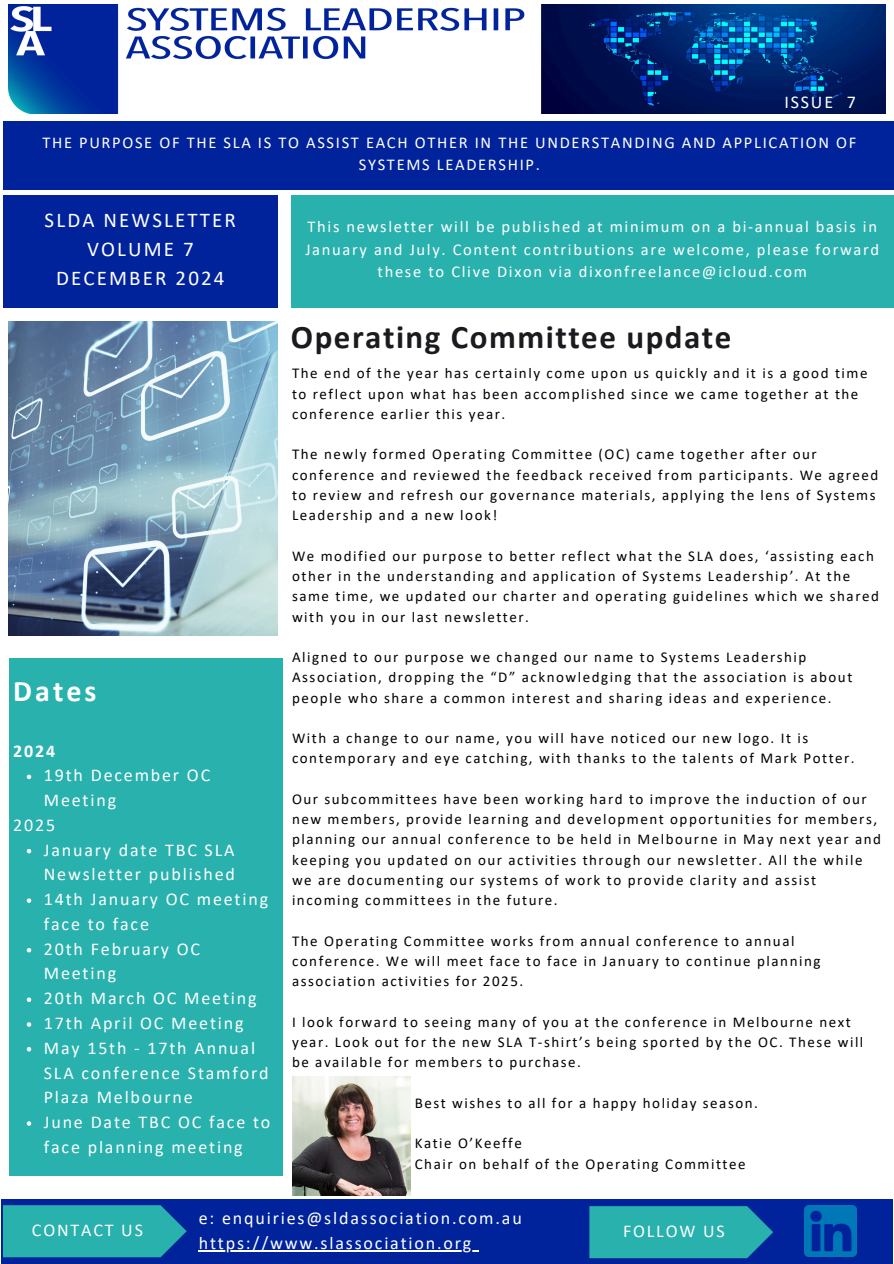
<style>
.page{position:relative;width:894px;height:1264px;background:#fff}
.page>*{position:absolute;margin:0;border:0;box-sizing:border-box;transform-origin:0 0}
.t1{font:700 33px "Calibri";letter-spacing:.045em;color:#1a1b1e}
.t2{font:700 30px "Calibri";letter-spacing:.1em;color:#fff}
.t3{font:21px/29.2px "Calibri";letter-spacing:.1em;color:#fff;text-align:center}
.t4{font:18px/24.8px "Calibri";letter-spacing:.1em;color:#fff}
.t5{font:700 18px "Calibri";color:#fff}
.t6{font:16.5px/22.5px "Calibri";letter-spacing:.1em;color:#fff;text-align:center}
.t7{font:15px/20.2px "Calibri";letter-spacing:.1em;color:#000}
</style>
<div class="page">
<img style="left:9px;top:321px;width:269px;height:314px">
<div style="left:9px;top:658px;width:273px;height:517px;background:#29b1ae"></div>
<svg style="left:27px;top:774px;width:4px;height:5px"></svg>
<svg style="left:27px;top:849px;width:4px;height:4px"></svg>
<svg style="left:27px;top:898px;width:4px;height:4px"></svg>
<svg style="left:27px;top:948px;width:4px;height:4px"></svg>
<svg style="left:27px;top:997px;width:4px;height:4px"></svg>
<svg style="left:27px;top:1022px;width:4px;height:4px"></svg>
<svg style="left:27px;top:1047px;width:4px;height:4px"></svg>
<svg style="left:27px;top:1121px;width:4px;height:4px"></svg>
<div style="left:1px;top:1199px;width:891px;height:64px;background:#00239c"></div>
<div style="left:3px;top:121px;width:890px;height:69px;background:#00239c"></div>
<div style="left:3px;top:195px;width:275px;height:113px;background:#00239c"></div>
<div style="left:291px;top:195px;width:602px;height:113px;background:#29b1ae"></div>
<svg style="left:3px;top:1205px;width:183px;height:52px;background:#26a6ac"></svg>
<hr style="left:199px;top:1250px;width:147px;height:1px;background:#fff">
<hr style="left:346px;top:1250px;width:127px;height:1px;background:#fff">
<svg style="left:589px;top:1206px;width:184px;height:52px;background:#25a6ac"></svg>
<img style="left:804px;top:1205px;width:51px;height:51px">
<img style="left:9px;top:5px;width:876px;height:109px">
<img style="left:292px;top:1076px;width:118px;height:119px">
<p class="t4" style="left:784px;top:91px;width:73px">ISSUE 7</p>
<p class="t6" style="left:42px;top:132px;width:815px">THE PURPOSE OF THE SLA IS TO ASSIST EACH OTHER IN THE UNDERSTANDING AND APPLICATION OF<br>SYSTEMS LEADERSHIP.</p>
<p class="t3" style="left:45px;top:207px;width:193px">SLDA NEWSLETTER<br>VOLUME 7<br>DECEMBER 2024</p>
<p class="t6" style="left:305px;top:217px;width:575px">This newsletter will be published at minimum on a bi-annual basis in<br>January and July. Content contributions are welcome, please forward these to Clive Dixon via dixonfreelance@icloud.com</p>
<p class="t2" style="left:13px;top:679px;width:85px">Dates</p>
<h3 class="t5" style="left:13px;top:743px;width:43px">2024</h3>
<h3 class="t4" style="left:44px;top:764px;width:168px">19th December OC<br>Meeting</h3>
<h2 class="t4" style="left:13px;top:814px;width:43px">2025</h2>
<h5 class="t4" style="left:44px;top:838px;width:193px">January date TBC SLA<br>Newsletter published</h5>
<p class="t4" style="left:44px;top:888px;width:226px">14th January OC meeting face to face</p>
<h1 class="t4" style="left:44px;top:937px;width:158px">20th February OC<br>Meeting</h1>
<h4 class="t4" style="left:44px;top:987px;width:214px">20th March OC Meeting</h4>
<h5 class="t4" style="left:44px;top:1012px;width:201px">17th April OC Meeting</h5>
<p class="t4" style="left:44px;top:1036px;width:226px">May 15th - 17th Annual<br>SLA conference Stamford<br>Plaza Melbourne</p>
<p class="t4" style="left:44px;top:1111px;width:228px">June Date TBC OC face to face planning meeting</p>
<p class="t1" style="left:291px;top:323px;width:442px">Operating Committee update</p>
<p class="t7" style="left:292px;top:364px;width:577px">The end of the year has certainly come upon us quickly and it is a good time to reflect upon what has been accomplished since we came together at the conference earlier this year.</p>
<p class="t7" style="left:292px;top:445px;width:587px">The newly formed Operating Committee (OC) came together after our conference and reviewed the feedback received from participants. We agreed to review and refresh our governance materials, applying the lens of Systems Leadership and a new look!</p>
<p class="t7" style="left:292px;top:547px;width:588px">We modified our purpose to better reflect what the SLA does, ‘assisting each other in the understanding and application of Systems Leadership’. At the same time, we updated our charter and operating guidelines which we shared with you in our last newsletter.</p>
<p class="t7" style="left:292px;top:648px;width:561px">Aligned to our purpose we changed our name to Systems Leadership<br>Association, dropping the “D” acknowledging that the association is about people who share a common interest and sharing ideas and experience.</p>
<p class="t7" style="left:292px;top:729px;width:564px">With a change to our name, you will have noticed our new logo. It is contemporary and eye catching, with thanks to the talents of Mark Potter.</p>
<p class="t7" style="left:292px;top:790px;width:590px">Our subcommittees have been working hard to improve the induction of our new members, provide learning and development opportunities for members, planning our annual conference to be held in Melbourne in May next year and keeping you updated on our activities through our newsletter. All the while we are documenting our systems of work to provide clarity and assist incoming committees in the future.</p>
<p class="t7" style="left:292px;top:931px;width:530px">The Operating Committee works from annual conference to annual conference. We will meet face to face in January to continue planning association activities for 2025.</p>
<p class="t7" style="left:292px;top:1012px;width:572px">I look forward to seeing many of you at the conference in Melbourne next year. Look out for the new SLA T-shirt’s being sported by the OC. These will be available for members to purchase.</p>
<p class="t7" style="left:414px;top:1093px;width:344px">Best wishes to all for a happy holiday season.</p>
<h3 class="t7" style="left:414px;top:1134px;width:108px">Katie O’Keeffe</h3>
<p class="t7" style="left:414px;top:1154px;width:332px">Chair on behalf of the Operating Committee</p>
<p class="t4" style="left:32px;top:1218px;width:112px">CONTACT US</p>
<p class="t4" style="left:199px;top:1207px;width:324px">e: enquiries@sldassociation.com.au</p>
<p class="t4" style="left:199px;top:1232px;width:274px">https://www.slassociation.org</p>
<p class="t4" style="left:623px;top:1219px;width:103px">FOLLOW US</p>
</div>
